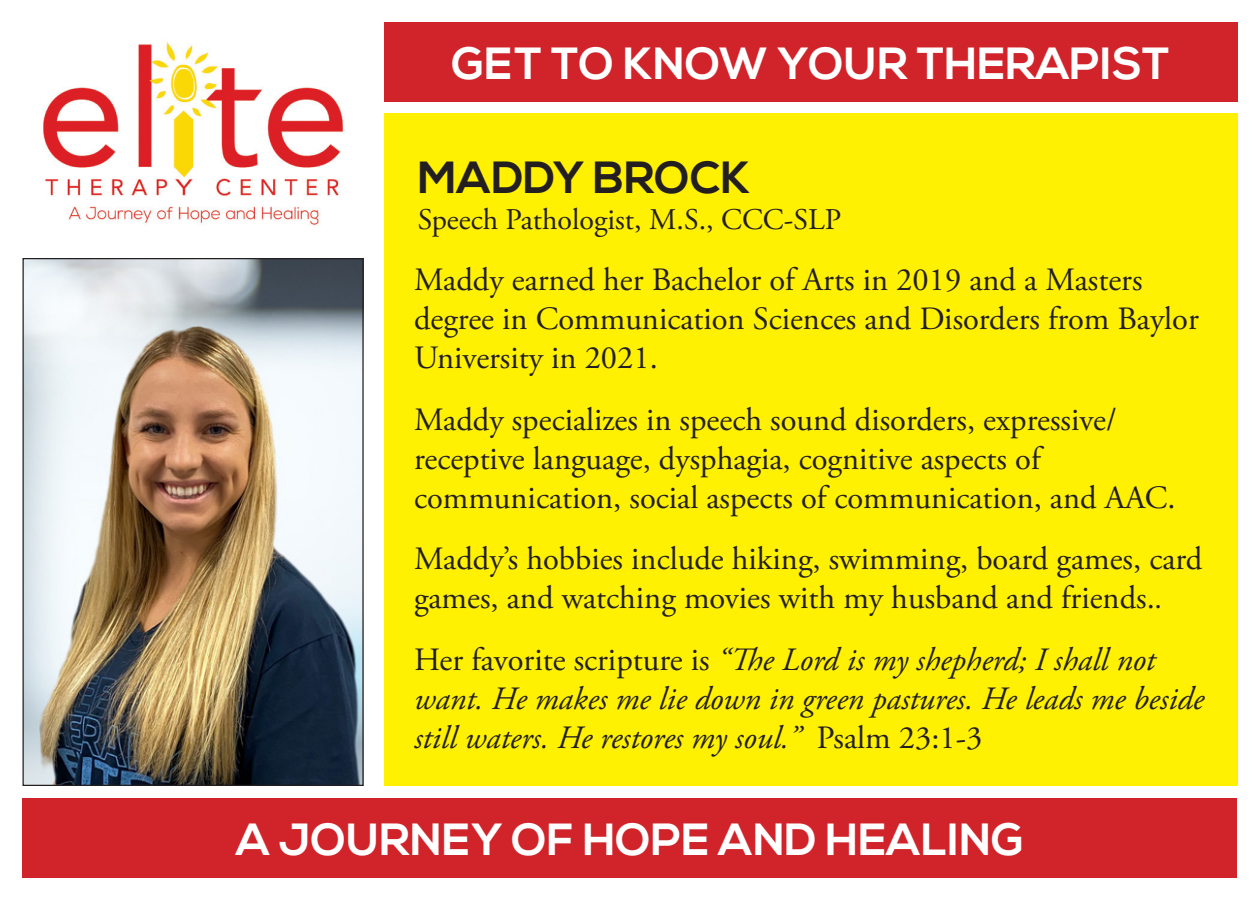
<style>
.page{position:relative;width:1260px;height:900px;background:#fff}
.page>*{position:absolute;margin:0;border:0;box-sizing:border-box;transform-origin:0 0}
.t1{font:700 45px "Nexa";color:#fff}
.t2{font:700 45px "Nexa";color:#231f20}
.t3{font:32.5px/39px "Adobe Garamond Pro";color:#231f20}
.t4{font:italic 32.5px/39px "Adobe Garamond Pro";color:#231f20}
.t5{font:30px "Adobe Garamond Pro";color:#231f20}
.s1{font-family:"Minion Pro";font-size:30px}
.s2{font-style:normal}
</style>
<div class="page">
<img style="left:24px;top:260px;width:338px;height:524px">
<div style="left:384px;top:22px;width:854px;height:80px;background:#d1232a"></div>
<div style="left:22px;top:798px;width:1216px;height:80px;background:#d1232a"></div>
<div style="left:384px;top:113px;width:854px;height:673px;background:#fff101"></div>
<img style="left:43px;top:41px;width:301px;height:184px">
<p class="t1" style="left:452px;top:37px;width:720px">GET TO KNOW YOUR THERAPIST</p>
<p class="t2" style="left:418px;top:151px;width:334px">MADDY BROCK</p>
<p class="t5" style="left:418px;top:201px;width:425px">Speech Pathologist, M.S., CCC-SLP</p>
<p class="t3" style="left:414px;top:262px;width:786px">Maddy earned her Bachelor of Arts in 2019 and a Masters degree in Communication Sciences and Disorders from Baylor<br>University in 2021.</p>
<p class="t3" style="left:414px;top:401px;width:763px">Maddy specializes in speech sound disorders, expressive/ receptive language, dysphagia, cognitive aspects of communication, social aspects of communication, and AAC.</p>
<p class="t3" style="left:414px;top:541px;width:790px">Maddy’s hobbies include hiking, swimming, board games, card games, and watching movies with my husband and friends.<span class="s1">.</span></p>
<p class="t4" style="left:414px;top:641px;width:792px"><span class="s2">Her favorite scripture is</span> “The Lord is my shepherd; I shall not want. He makes me lie down in green pastures. He leads me beside still waters. He restores my soul.” <span class="s2">Psalm 23:1-3</span></p>
<p class="t1" style="left:236px;top:813px;width:789px">A JOURNEY OF HOPE AND HEALING</p>
</div>
